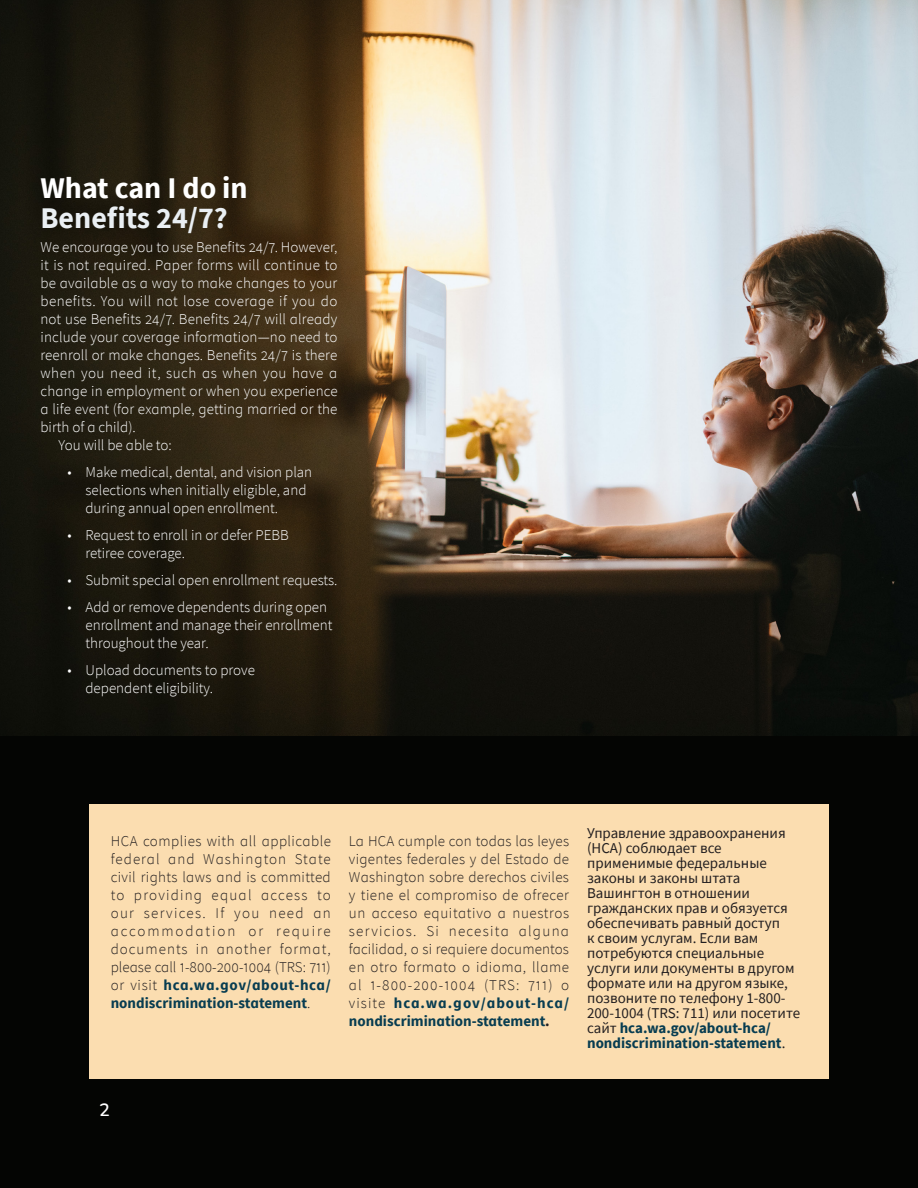
<style>
.page{position:relative;width:918px;height:1188px;background:#040503}
.page>*{position:absolute;margin:0;border:0;box-sizing:border-box;transform-origin:0 0}
.t1{font:700 30px/30px "Source Sans Pro";color:#eaeff3}
.t2{font:600 18px "Nunito";color:#fff}
.t3{font:300 15px/18px "Source Sans Pro";color:#fff}
.t4{font:300 15px/18px "Source Sans Pro";letter-spacing:.035em;color:#231f20;text-align:justify}
.t5{font:15px/15px "Source Sans Pro";color:#231f20}
.s1{color:#fff}
.s2{font-weight:700;color:#083d51}
.s3{font-weight:700}
</style>
<div class="page">
<img style="left:0;top:0;width:918px;height:736px">
<div style="left:89px;top:804px;width:740px;height:274px;background:#fbddb0"></div>
<h1 class="t1" style="left:40px;top:173px;width:209px"><span class="s1">What can I do in<br></span>Benefits 24/7?</h1>
<p class="t3" style="left:40px;top:238px;width:299px;text-align:justify">We encourage you to use Benefits 24/7. However, it is not required. Paper forms will continue to be available as a way to make changes to your benefits. You will not lose coverage if you do not use Benefits 24/7. Benefits 24/7 will already include your coverage information—no need to reenroll or make changes. Benefits 24/7 is there when you need it, such as when you have a change in employment or when you experience a life event (for example, getting married or the birth of a child).</p>
<p class="t3" style="left:58px;top:436px;width:115px">You will be able to:</p>
<p class="t3" style="left:86px;top:463px;width:228px;text-indent:-18px">• Make medical, dental, and vision plan selections when initially eligible, and during annual open enrollment.</p>
<p class="t3" style="left:86px;top:526px;width:205px;text-indent:-18px">• Request to enroll in or defer PEBB retiree coverage.</p>
<p class="t3" style="left:68px;top:571px;width:271px">• Submit special open enrollment requests.</p>
<p class="t3" style="left:86px;top:598px;width:248px;text-indent:-18px">• Add or remove dependents during open enrollment and manage their enrollment throughout the year.</p>
<p class="t3" style="left:86px;top:661px;width:171px;text-indent:-18px">• Upload documents to prove dependent eligibility.</p>
<p class="t4" style="left:111px;top:832px;width:222px">HCA complies with all applicable federal and Washington State civil rights laws and is committed to providing equal access to our services. If you need an accommodation or require documents in another format, please call 1-800-200-1004 (TRS: 711) or visit <span class="s2">hca.wa.gov/about-hca/ nondiscrimination-statement</span>.</p>
<p class="t4" style="left:349px;top:832px;width:222px">La HCA cumple con todas las leyes vigentes federales y del Estado de Washington sobre derechos civiles y tiene el compromiso de ofrecer un acceso equitativo a nuestros servicios. Si necesita alguna facilidad, o si requiere documentos en otro formato o idioma, llame al 1-800-200-1004 (TRS: 711) o visite <span class="s2">hca.wa.gov/about-hca/ nondiscrimination-statement</span><span class="s3">.</span></p>
<p class="t5" style="left:587px;top:825px;width:215px">Управление здравоохранения (HCA) соблюдает все применимые федеральные законы и законы штата<br>Вашингтон в отношении гражданских прав и обязуется обеспечивать равный доступ<br>к своим услугам. Если вам потребуются специальные услуги или документы в другом формате или на другом языке, позвоните по телефону 1-800-<br>200-1004 (TRS: 711) или посетите сайт <span class="s2">hca.wa.gov/about-hca/ nondiscrimination-statement</span>.</p>
<p class="t2" style="left:99px;top:1097px;width:12px">2</p>
</div>
